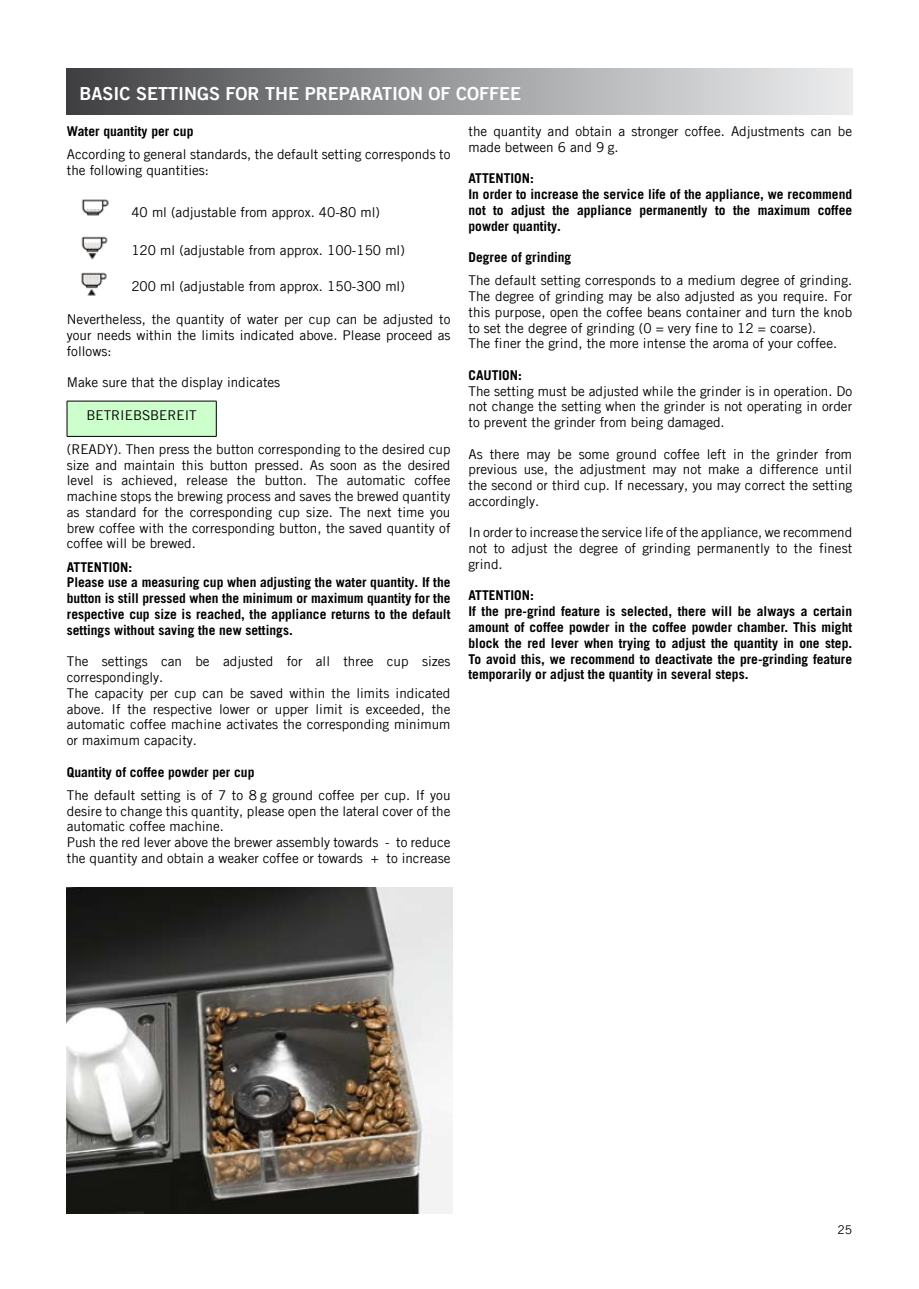
<style>
.page{position:relative;width:919px;height:1289px;background:#fff}
.page>*{position:absolute;margin:0;border:0;box-sizing:border-box;transform-origin:0 0}
.t1{font:18px "Trade Gothic LT Com Bd 2";color:#fff}
.t2{font:13.5px/15.8px "Trade Gothic LT Com";color:#000}
.t3{font:700 13.5px/15.8px "Trade Gothic LT Com";color:#000}
.t4{font:12px "Trade Gothic LT Com";color:#000}
</style>
<div class="page">
<div style="left:67px;top:68px;width:785px;height:46px;background:linear-gradient(to right,#434446,#f0f1f2)"></div>
<img style="left:81px;top:199px;width:28px;height:97px">
<div style="left:67px;top:401px;width:149px;height:35px;background:#cfc"></div>
<hr style="left:67px;top:401px;width:149px;height:1px;background:#000">
<hr style="left:67px;top:401px;width:1px;height:35px;background:#000">
<hr style="left:216px;top:401px;width:1px;height:35px;background:#000">
<hr style="left:67px;top:436px;width:149px;height:1px;background:#000">
<img style="left:67px;top:887px;width:385px;height:326px">
<h1 class="t1" style="left:80px;top:83px;width:443px">BASIC SETTINGS FOR THE PREPARATION OF COFFEE</h1>
<p class="t3" style="left:67px;top:123px;width:128px">Water quantity per cup</p>
<p class="t2" style="left:67px;top:146px;width:385px">According to general standards, the default setting corresponds to the following quantities:</p>
<p class="t2" style="left:131px;top:204px;width:250px">40 ml (adjustable from approx. 40-80 ml)</p>
<p class="t2" style="left:131px;top:242px;width:275px">120 ml (adjustable from approx. 100-150 ml)</p>
<p class="t2" style="left:131px;top:278px;width:275px">200 ml (adjustable from approx. 150-300 ml)</p>
<p class="t2" style="left:67px;top:311px;width:385px;text-align:justify">Nevertheless, the quantity of water per cup can be adjusted to your needs within the limits indicated above. Please proceed as follows:</p>
<p class="t2" style="left:67px;top:374px;width:215px">Make sure that the display indicates</p>
<p class="t2" style="left:86px;top:407px;width:18px">Betriebsbereit</p>
<p class="t2" style="left:67px;top:441px;width:385px;text-align:justify">(READY). Then press the button corresponding to the desired cup size and maintain this button pressed. As soon as the desired level is achieved, release the button. The automatic coffee machine stops the brewing process and saves the brewed quantity as standard for the corresponding cup size. The next time you brew coffee with the corresponding button, the saved quantity of coffee will be brewed.</p>
<p class="t3" style="left:67px;top:558px;width:8px">ATTE</p>
<p class="t2" style="left:468px;top:123px;width:385px">the quantity and obtain a stronger coffee. Adjustments can be made between 6 and 9 g.</p>
<p class="t3" style="left:468px;top:170px;width:8px">ATTE</p>
<p class="t3" style="left:468px;top:170px;width:385px;text-indent:27px">NTION:<br>In order to increase the service life of the appliance, we recommend not to adjust the appliance permanently to the maximum coffee powder quantity.</p>
<p class="t3" style="left:468px;top:249px;width:104px">Degree of grinding</p>
<p class="t2" style="left:468px;top:272px;width:385px">The default setting corresponds to a medium degree of grinding.<br>The degree of grinding may be also adjusted as you require. For this purpose, open the coffee beans container and turn the knob to set the degree of grinding (0 = very fine to 12 = coarse).<br>The finer the grind, the more intense the aroma of your coffee.</p>
<p class="t3" style="left:468px;top:367px;width:55px">CAUTION:</p>
<p class="t2" style="left:468px;top:383px;width:385px;text-align:justify">The setting must be adjusted while the grinder is in operation. Do not change the setting when the grinder is not operating in order to prevent the grinder from being damaged.</p>
<p class="t2" style="left:468px;top:446px;width:385px;text-align:justify">As there may be some ground coffee left in the grinder from previous use, the adjustment may not make a difference until the second or third cup. If necessary, you may correct the setting accordingly.</p>
<p class="t2" style="left:468px;top:524px;width:385px;text-align:justify">In order to increase the service life of the appliance, we recommend not to adjust the degree of grinding permanently to the finest grind.</p>
<p class="t3" style="left:468px;top:587px;width:8px">ATTE</p>
<p class="t3" style="left:67px;top:558px;width:385px;text-indent:27px">NTION:<br>Please use a measuring cup when adjusting the water quantity. If the button is still pressed when the minimum or maximum quantity for the respective cup size is reached, the appliance returns to the default settings without saving the new settings.</p>
<p class="t2" style="left:67px;top:653px;width:385px">The settings can be adjusted for all three cup sizes correspondingly.<br>The capacity per cup can be saved within the limits indicated above. If the respective lower or upper limit is exceeded, the automatic coffee machine activates the corresponding minimum or maximum capacity.</p>
<p class="t3" style="left:67px;top:763px;width:189px">Quantity of coffee powder per cup</p>
<p class="t2" style="left:67px;top:787px;width:385px">The default setting is of 7 to 8 g ground coffee per cup. If you desire to change this quantity, please open the lateral cover of the automatic coffee machine.<br>Push the red lever above the brewer assembly towards - to reduce the quantity and obtain a weaker coffee or towards + to increase</p>
<p class="t3" style="left:468px;top:587px;width:385px;text-indent:27px">NTION:<br>If the pre-grind feature is selected, there will be always a certain amount of coffee powder in the coffee powder chamber. This might block the red lever when trying to adjust the quantity in one step.<br>To avoid this, we recommend to deactivate the pre-grinding feature temporarily or adjust the quantity in several steps.</p>
<p class="t4" style="left:837px;top:1222px;width:16px">25</p>
</div>
